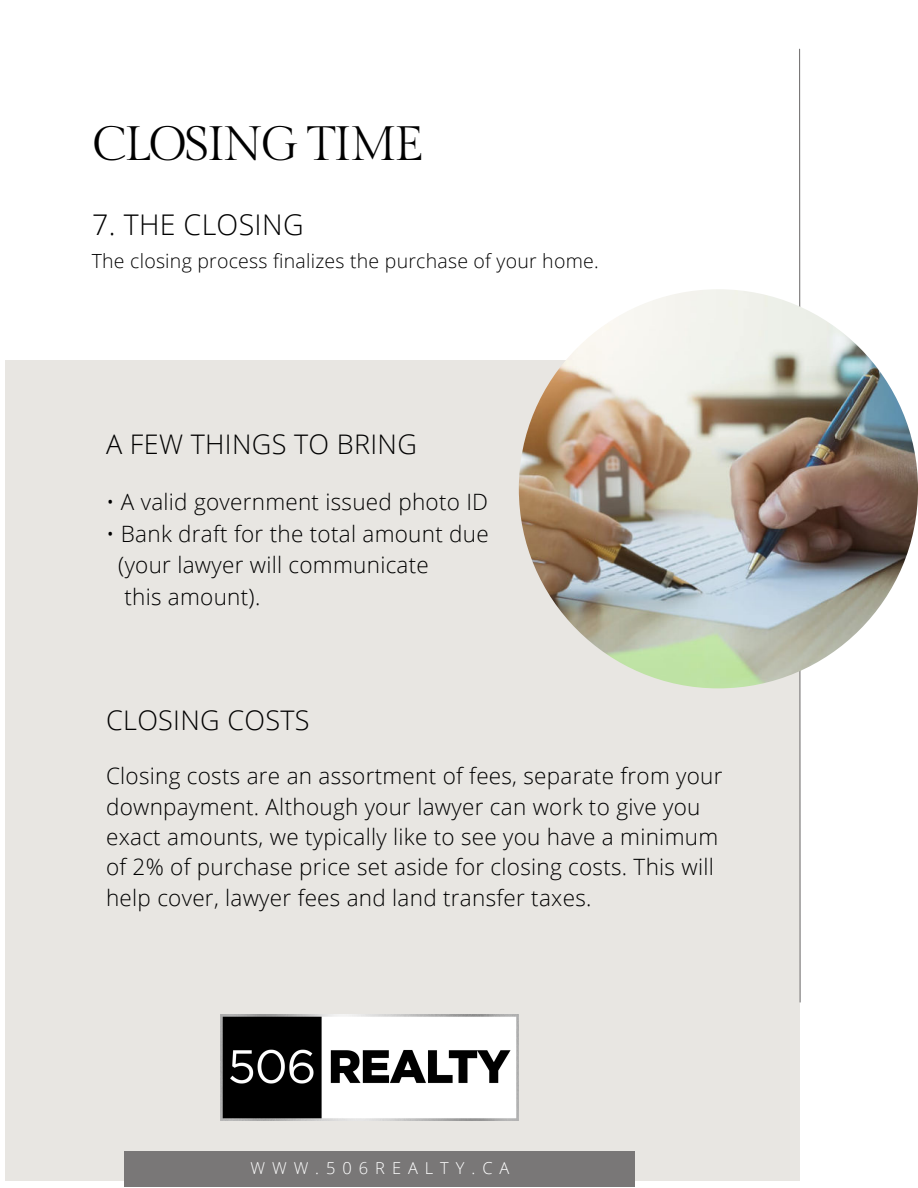
<style>
.page{position:relative;width:918px;height:1188px;background:#fff}
.page>*{position:absolute;margin:0;border:0;box-sizing:border-box;transform-origin:0 0}
.t1{font:48.15px "Gilda Display";letter-spacing:-.045em;color:#000}
.t2{font:300 28.5px "Open Sans";letter-spacing:.01em;color:#000}
.t3{font:300 27px "Open Sans";letter-spacing:.01em;color:#000}
.t4{font:300 22.5px/30.3px "Open Sans";letter-spacing:.015em;color:#000}
.t5{font:300 19.5px "Open Sans";letter-spacing:.015em;color:#000}
.t6{font:300 16.5px "Open Sans";letter-spacing:.425em;color:#fff}
</style>
<div class="page">
<div style="left:6px;top:360px;width:794px;height:821px;background:#e8e6e2"></div>
<svg style="left:798px;top:48px;width:3px;height:955px"></svg>
<img style="left:519px;top:289px;width:399px;height:399px;border-radius:50%">
<img style="left:221px;top:1015px;width:298px;height:106px">
<div style="left:124px;top:1151px;width:511px;height:36px;background:#797777"></div>
<h1 class="t1" style="left:92px;top:117px;width:333px">CLOSING TIME</h1>
<p class="t2" style="left:92px;top:205px;width:213px">7. THE CLOSING</p>
<p class="t5" style="left:92px;top:248px;width:508px">The closing process finalizes the purchase of your home.</p>
<p class="t3" style="left:106px;top:425px;width:312px">A FEW THINGS TO BRING</p>
<p class="t4" style="left:106px;top:486px;width:384px">• A valid government issued photo ID</p>
<p class="t4" style="left:118px;top:517px;width:372px;line-height:31.5px;text-indent:-12px">• Bank draft for the total amount due (your lawyer will communicate<br>this amount).</p>
<p class="t3" style="left:106px;top:701px;width:205px">CLOSING COSTS</p>
<p class="t4" style="left:106px;top:760px;width:618px">Closing costs are an assortment of fees, separate from your downpayment. Although your lawyer can work to give you exact amounts, we typically like to see you have a minimum of 2% of purchase price set aside for closing costs. This will help cover, lawyer fees and land transfer taxes.</p>
<p class="t6" style="left:250px;top:1157px;width:261px">WWW.506REALTY.CA</p>
</div>
